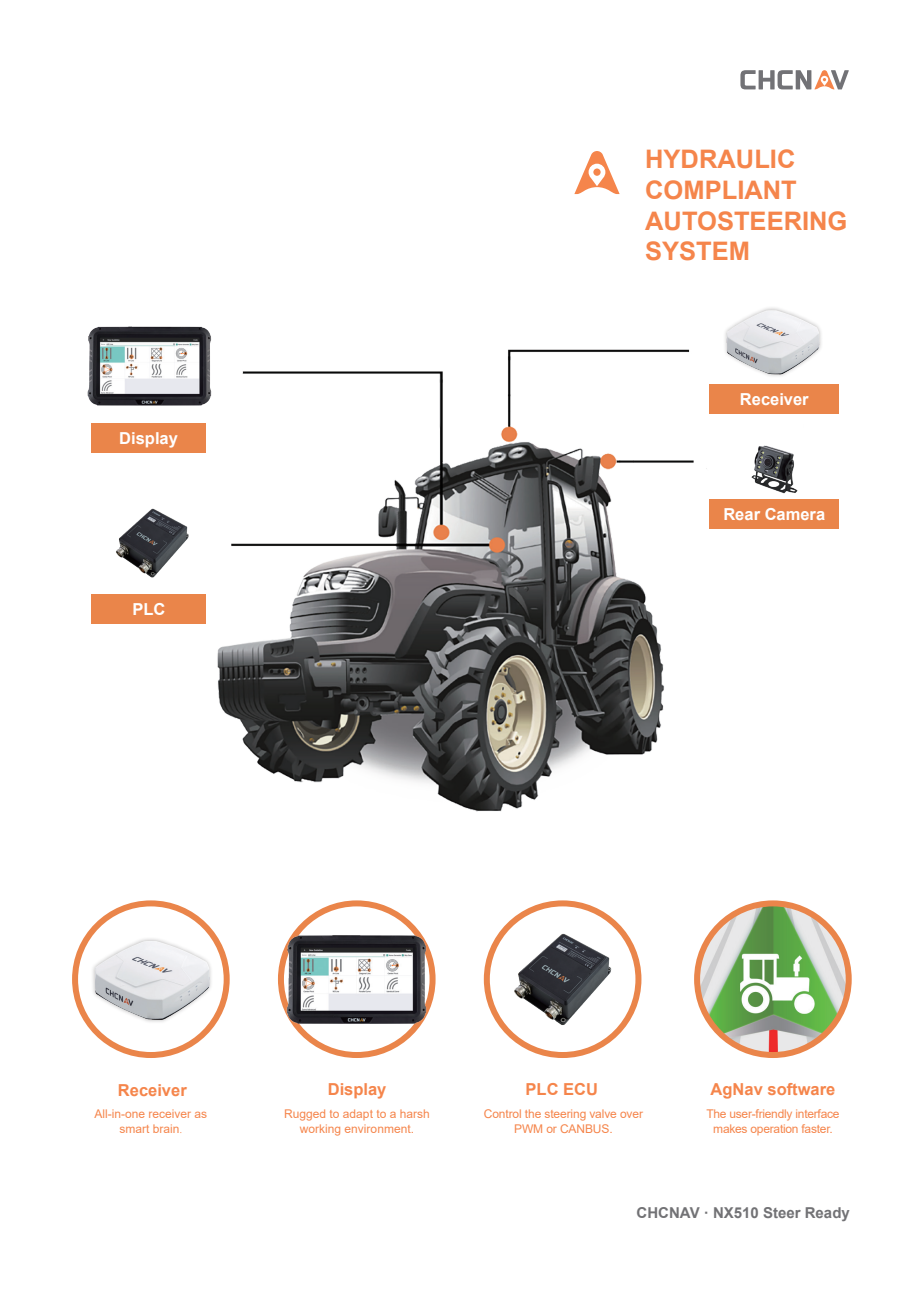
<style>
.page{position:relative;width:919px;height:1289px;background:#fff}
.page>*{position:absolute;margin:0;border:0;box-sizing:border-box;transform-origin:0 0}
.t1{font:700 25.5px/30.6px "Arial";color:#f5854b}
.t2{font:700 16.5px "Arial";color:#f5854b}
.t3{font:700 16.5px "Arial";color:#fff}
.t4{font:700 15px "Arial";color:#727275}
.t5{font:12px/14.4px "Arial";letter-spacing:-.01em;color:#f5854b;text-align:center}
.s1{font-family:"Adobe Song Std";font-weight:300}
</style>
<div class="page">
<svg style="left:740px;top:70px;width:108px;height:19px"></svg>
<svg style="left:574px;top:151px;width:45px;height:43px"></svg>
<div style="left:593px;top:168px;width:7px;height:8px;background:#f5854b;border-radius:4px"></div>
<img style="left:75px;top:921px;width:152px;height:133px">
<div style="left:72px;top:900px;width:158px;height:157px;border:6px solid #ea854a;border-radius:50%"></div>
<img style="left:487px;top:917px;width:151px;height:117px">
<div style="left:484px;top:900px;width:157px;height:157px;border:6px solid #ea854a;border-radius:50%"></div>
<img style="left:697px;top:903px;width:151px;height:151px;border-radius:75px">
<div style="left:694px;top:900px;width:157px;height:157px;border:6px solid #ea854a;border-radius:50%"></div>
<img style="left:91px;top:349px;width:616px;height:463px">
<div style="left:91px;top:594px;width:115px;height:29px;background:#ea854a"></div>
<div style="left:91px;top:423px;width:115px;height:29px;background:#ea854a"></div>
<img style="left:87px;top:326px;width:176px;height:110px">
<img style="left:91px;top:497px;width:118px;height:87px">
<div style="left:709px;top:384px;width:130px;height:30px;background:#ea854a"></div>
<img style="left:725px;top:307px;width:96px;height:69px">
<div style="left:709px;top:499px;width:130px;height:30px;background:#ea854a"></div>
<img style="left:751px;top:445px;width:47px;height:49px">
<img style="left:278px;top:908px;width:158px;height:149px">
<h2 class="t3" style="left:119px;top:426px;width:60px">Display</h2>
<h2 class="t3" style="left:132px;top:597px;width:34px">PLC</h2>
<h1 class="t1" style="left:645px;top:144px;width:204px">HYDRAULIC<br>COMPLIANT<br>AUTOSTEERING<br>SYSTEM</h1>
<h2 class="t3" style="left:739px;top:388px;width:70px">Receiver</h2>
<h2 class="t3" style="left:723px;top:503px;width:103px">Rear Camera</h2>
<h2 class="t2" style="left:118px;top:1078px;width:70px">Receiver</h2>
<p class="t5" style="left:94px;top:1106px;width:114px">All-in-one receiver as smart brain<span class="s1">.</span></p>
<h2 class="t2" style="left:328px;top:1078px;width:60px">Display</h2>
<p class="t5" style="left:284px;top:1106px;width:147px">Rugged to adapt to a harsh working environment.</p>
<h2 class="t2" style="left:525px;top:1078px;width:74px">PLC ECU</h2>
<p class="t5" style="left:484px;top:1106px;width:161px">Control the steering valve over<br>PWM or CANBUS.</p>
<h2 class="t2" style="left:710px;top:1078px;width:126px">AgNav software</h2>
<p class="t5" style="left:706px;top:1106px;width:135px">The user-friendly interface makes operation faster.</p>
<p class="t4" style="left:636px;top:1201px;width:215px">CHCNAV · NX510 Steer Ready</p>
</div>
